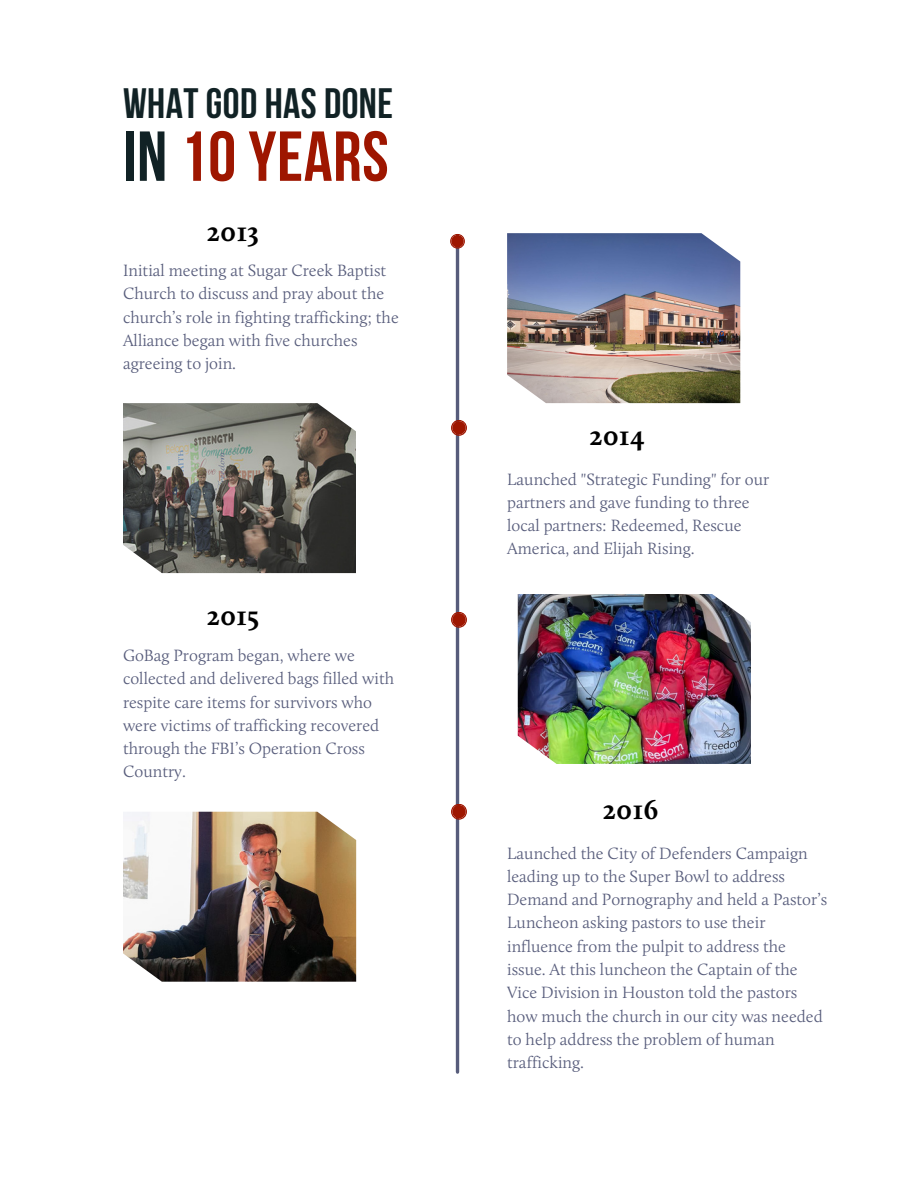
<style>
.page{position:relative;width:918px;height:1188px;background:#fff}
.page>*{position:absolute;margin:0;border:0;box-sizing:border-box;transform-origin:0 0}
.t1{font:700 70.5px "Bebas Neue";letter-spacing:.01em;color:#9e1600}
.t2{font:700 42.3px "Bebas Neue";letter-spacing:.01em;color:#112225}
.t3{font:700 28.2px "Calluna";color:#000}
.t4{font:300 16.95px/23.2px "Calluna";color:#575c7b}
.s1{color:#112225}
</style>
<div class="page">
<hr style="left:456px;top:236px;width:3px;height:836px;background:#575c7b">
<svg style="left:450px;top:234px;width:15px;height:15px"></svg>
<div style="left:451px;top:235px;width:13px;height:13px;background:#9e1600;border-radius:50%"></div>
<svg style="left:451px;top:420px;width:16px;height:16px"></svg>
<div style="left:452px;top:421px;width:14px;height:14px;background:#9e1600;border-radius:50%"></div>
<svg style="left:451px;top:612px;width:16px;height:16px"></svg>
<div style="left:452px;top:613px;width:14px;height:14px;background:#9e1600;border-radius:50%"></div>
<svg style="left:451px;top:804px;width:16px;height:16px"></svg>
<div style="left:452px;top:805px;width:14px;height:13px;background:#9e1600;border-radius:50%"></div>
<img style="left:123px;top:403px;width:233px;height:170px">
<img style="left:507px;top:233px;width:233px;height:170px">
<img style="left:518px;top:594px;width:233px;height:170px">
<img style="left:123px;top:812px;width:233px;height:170px">
<p class="t2" style="left:123px;top:87px;width:272px">WHAT GOD HAS DONE</p>
<p class="t1" style="left:123px;top:128px;width:267px"><span class="s1">IN</span> 10 YEARS</p>
<h1 class="t3" style="left:207px;top:220px;width:54px">2013</h1>
<h2 class="t4" style="left:123px;top:260px;width:277px">Initial meeting at Sugar Creek Baptist Church to discuss and pray about the church’s role in fighting trafficking; the Alliance began with five churches agreeing to join.</h2>
<p class="t3" style="left:206px;top:604px;width:54px">2015</p>
<h2 class="t4" style="left:123px;top:645px;width:273px">GoBag Program began, where we collected and delivered bags filled with respite care items for survivors who were victims of trafficking recovered through the FBI’s Operation Cross<br>Country.</h2>
<p class="t3" style="left:589px;top:424px;width:57px">2014</p>
<h2 class="t4" style="left:507px;top:469px;width:264px">Launched "Strategic Funding" for our partners and gave funding to three local partners: Redeemed, Rescue America, and Elijah Rising.</h2>
<p class="t3" style="left:603px;top:797px;width:57px">2016</p>
<h2 class="t4" style="left:507px;top:843px;width:322px">Launched the City of Defenders Campaign leading up to the Super Bowl to address Demand and Pornography and held a Pastor’s Luncheon asking pastors to use their influence from the pulpit to address the issue. At this luncheon the Captain of the Vice Division in Houston told the pastors how much the church in our city was needed to help address the problem of human trafficking.</h2>
</div>
